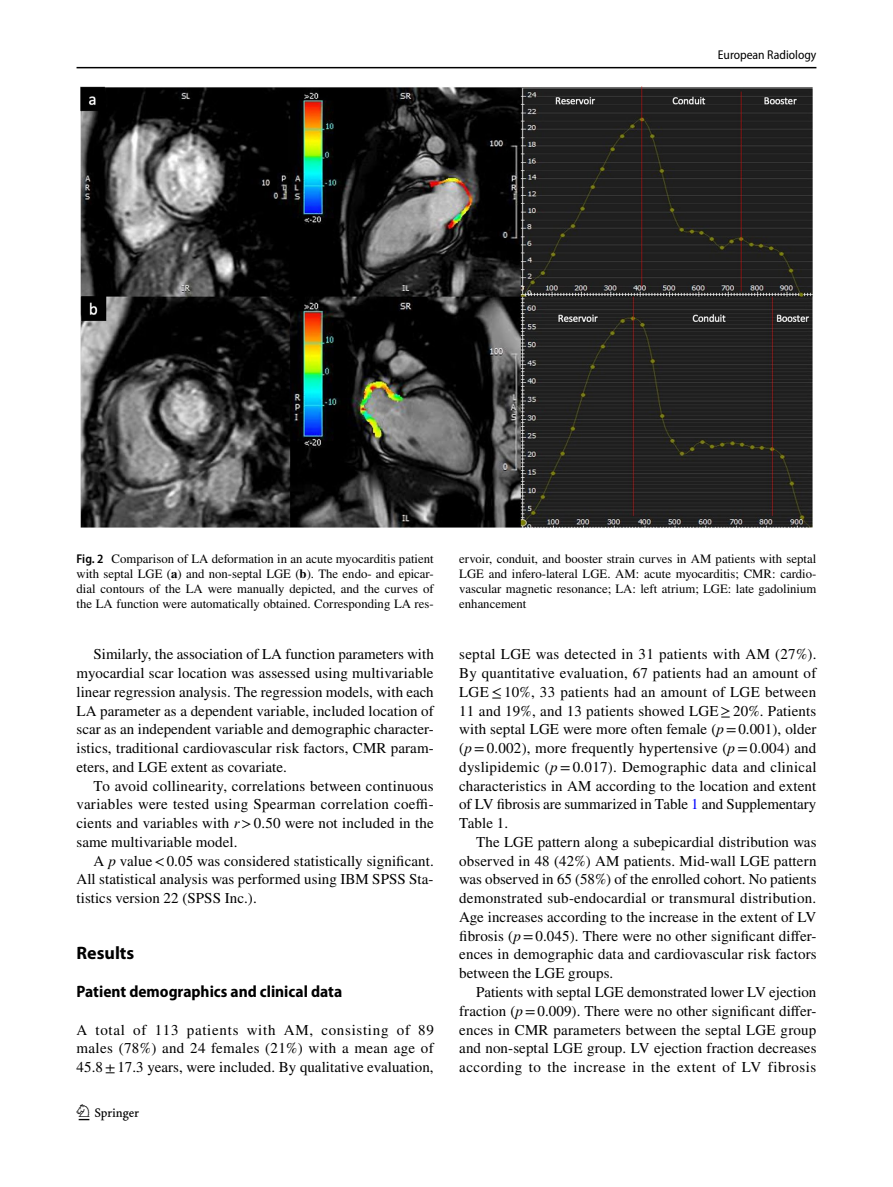
<style>
.page{position:relative;width:893px;height:1187px;background:#fff}
.page>*{position:absolute;margin:0;border:0;box-sizing:border-box;transform-origin:0 0}
.t1{font:22.5px "Springnew Regular 2";color:#000}
.t2{font:700 18px "Myriad Pro";color:#000}
.t3{font:700 semi-condensed 16.5px "Myriad Pro";color:#000}
.t4{font:15px/18.8px "STIX";letter-spacing:.005em;color:#000;text-align:justify}
.t5{font:12.75px/15px "STIX";color:#000;text-align:justify}
.t6{font:semi-condensed 12.75px "Myriad Pro";color:#000}
.s1{font-family:"Myriad Pro";font-weight:600;font-stretch:semi-condensed}
.s2{font-weight:700}
.s3{font-style:italic}
.s4{color:#00f}
</style>
<div class="page">
<hr style="left:77px;top:67px;width:739px;height:1px;background:#000">
<img style="left:81px;top:87px;width:731px;height:440px">
<p class="t6" style="left:718px;top:48px;width:100px">European Radiology</p>
<p class="t5" style="left:77px;top:552px;width:359px"><span class="s1">Fig. 2</span> Comparison of LA deformation in an acute myocarditis patient with septal LGE (<span class="s2">a</span>) and non-septal LGE (<span class="s2">b</span>). The endo- and epicar&shy;dial contours of the LA were manually depicted, and the curves of the LA function were automatically obtained. Corresponding LA res-</p>
<p class="t5" style="left:459px;top:552px;width:359px">ervoir, conduit, and booster strain curves in AM patients with septal LGE and infero-lateral LGE. AM: acute myocarditis; CMR: cardio&shy;vascular magnetic resonance; LA: left atrium; LGE: late gadolinium enhancement</p>
<p class="t4" style="left:77px;top:646px;width:359px;text-indent:17px">Similarly, the association of LA function parameters with myocardial scar location was assessed using multivariable linear regression analysis. The regression models, with each LA parameter as a dependent variable, included location of scar as an independent variable and demographic character&shy;istics, traditional cardiovascular risk factors, CMR param&shy;eters, and LGE extent as covariate.</p>
<p class="t4" style="left:77px;top:777px;width:359px;text-indent:17px">To avoid collinearity, correlations between continuous variables were tested using Spearman correlation coeffi&shy;cients and variables with <span class="s3">r</span>&gt;0.50 were not included in the same multivariable model.</p>
<p class="t4" style="left:77px;top:852px;width:359px;text-indent:17px">A <span class="s3">p</span> value&lt;0.05 was considered statistically significant.<br>All statistical analysis was performed using IBM SPSS Sta&shy;tistics version 22 (SPSS Inc.).</p>
<p class="t2" style="left:77px;top:941px;width:59px">Results</p>
<p class="t3" style="left:77px;top:982px;width:267px">Patient demographics and clinical data</p>
<p class="t4" style="left:77px;top:1021px;width:359px">A total of 113 patients with AM, consisting of 89 males (78%) and 24 females (21%) with a mean age of 45.8±17.3 years, were included. By qualitative evaluation,</p>
<h1 class="t1" style="left:79px;top:1104px;width:62px">1 3</h1>
<p class="t4" style="left:459px;top:646px;width:359px">septal LGE was detected in 31 patients with AM (27%).<br>By quantitative evaluation, 67 patients had an amount of LGE≤10%, 33 patients had an amount of LGE between 11 and 19%, and 13 patients showed LGE≥20%. Patients with septal LGE were more often female (<span class="s3">p</span>=0.001), older (<span class="s3">p</span>=0.002), more frequently hypertensive (<span class="s3">p</span>=0.004) and dyslipidemic (<span class="s3">p</span>=0.017). Demographic data and clinical characteristics in AM according to the location and extent of LV fibrosis are summarized in Table <span class="s4">1</span> and Supplementary Table 1.</p>
<p class="t4" style="left:459px;top:833px;width:359px;text-indent:17px">The LGE pattern along a subepicardial distribution was observed in 48 (42%) AM patients. Mid-wall LGE pattern was observed in 65 (58%) of the enrolled cohort. No patients demonstrated sub-endocardial or transmural distribution.<br>Age increases according to the increase in the extent of LV fibrosis (<span class="s3">p</span>=0.045). There were no other significant differ&shy;ences in demographic data and cardiovascular risk factors between the LGE groups.</p>
<p class="t4" style="left:459px;top:983px;width:359px;text-indent:17px">Patients with septal LGE demonstrated lower LV ejection fraction (<span class="s3">p</span>=0.009). There were no other significant differ&shy;ences in CMR parameters between the septal LGE group and non-septal LGE group. LV ejection fraction decreases according to the increase in the extent of LV fibrosis</p>
</div>
